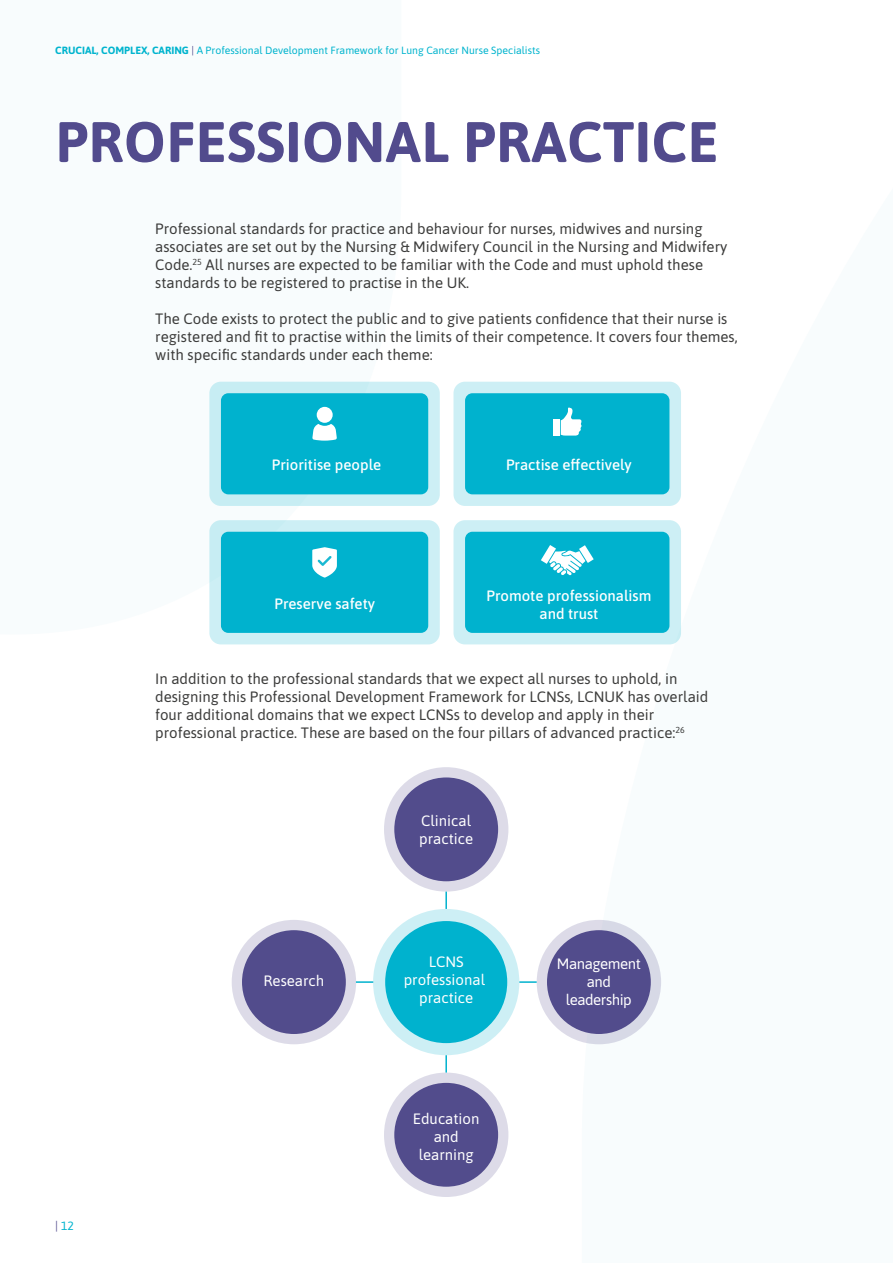
<style>
.page{position:relative;width:893px;height:1263px;background:#fff}
.page>*{position:absolute;margin:0;border:0;box-sizing:border-box;transform-origin:0 0}
.t1{font:700 57px "Asap";letter-spacing:.01em;color:#524b8d}
.t2{font:15px/18px "Asap";color:#3c3c3b}
.t3{font:500 15px/18px "Asap";color:#fff;text-align:center}
.t4{font:15px/18px "Asap";color:#fff;text-align:center}
.t5{font:15px/18px "Asap";letter-spacing:-.03em;color:#fff;text-align:center}
.t6{font:12px "Asap";color:#00b4ce}
.t7{font:10.5px "Asap";color:#00b4ce}
.s1{font-weight:700}
.s2{color:#524b8d}
</style>
<div class="page">
<div style="left:209px;top:382px;width:231px;height:124px;background:#c7edf3;border-radius:12px"></div>
<div style="left:221px;top:393px;width:207px;height:101px;background:#00b2ce;border-radius:7px"></div>
<div style="left:453px;top:382px;width:228px;height:124px;background:#cdeff5;border-radius:12px"></div>
<div style="left:465px;top:393px;width:204px;height:101px;background:#00b2ce;border-radius:7px"></div>
<div style="left:553px;top:419px;width:6px;height:16px;background:#fff"></div>
<svg style="left:561px;top:407px;width:21px;height:29px"></svg>
<svg style="left:312px;top:424px;width:25px;height:17px"></svg>
<div style="left:317px;top:407px;width:16px;height:16px;background:#fff;border-radius:50%"></div>
<div style="left:453px;top:520px;width:228px;height:124px;background:#cdeff5;border-radius:12px"></div>
<div style="left:465px;top:532px;width:204px;height:101px;background:#00b2ce;border-radius:7px"></div>
<svg style="left:541px;top:545px;width:53px;height:30px"></svg>
<div style="left:209px;top:520px;width:231px;height:124px;background:#cdeff5;border-radius:12px"></div>
<div style="left:221px;top:532px;width:207px;height:101px;background:#00b2ce;border-radius:7px"></div>
<svg style="left:312px;top:547px;width:25px;height:31px"></svg>
<div style="left:384px;top:767px;width:124px;height:125px;background:#dddbe8;border-radius:50%"></div>
<div style="left:537px;top:920px;width:124px;height:124px;background:#d7d9e6;border-radius:50%"></div>
<div style="left:384px;top:1072px;width:124px;height:125px;background:#dddbe8;border-radius:50%"></div>
<div style="left:232px;top:920px;width:124px;height:124px;background:#dddbe8;border-radius:50%"></div>
<svg style="left:519px;top:981px;width:18px;height:2px"></svg>
<svg style="left:356px;top:981px;width:17px;height:2px"></svg>
<svg style="left:445px;top:892px;width:2px;height:17px"></svg>
<svg style="left:445px;top:1055px;width:2px;height:17px"></svg>
<svg style="left:373px;top:909px;width:146px;height:146px;background:#3ec4d9"></svg>
<div style="left:394px;top:777px;width:104px;height:104px;background:#524c8c;border-radius:50%"></div>
<div style="left:547px;top:930px;width:104px;height:104px;background:#524c8c;border-radius:50%"></div>
<div style="left:394px;top:1083px;width:104px;height:104px;background:#524c8c;border-radius:50%"></div>
<div style="left:242px;top:930px;width:104px;height:104px;background:#524c8c;border-radius:50%"></div>
<p class="t7" style="left:55px;top:43px;width:486px"><span class="s1">CRUCIAL, COMPLEX, CARING</span> <span class="s2">|</span> A Professional Development Framework for Lung Cancer Nurse Specialists</p>
<h1 class="t1" style="left:56px;top:102px;width:664px">PROFESSIONAL PRACTICE</h1>
<p class="t2" style="left:155px;top:219px;width:574px">Professional standards for practice and behaviour for nurses, midwives and nursing associates are set out by the Nursing &amp; Midwifery Council in the Nursing and Midwifery Code.<sup>25</sup> All nurses are expected to be familiar with the Code and must uphold these standards to be registered to practise in the UK.</p>
<p class="t2" style="left:155px;top:309px;width:584px">The Code exists to protect the public and to give patients confidence that their nurse is registered and fit to practise within the limits of their competence. It covers four themes, with specific standards under each theme:</p>
<p class="t3" style="left:272px;top:455px;width:111px">Prioritise people</p>
<p class="t3" style="left:274px;top:594px;width:102px">Preserve safety</p>
<p class="t3" style="left:506px;top:455px;width:127px">Practise effectively</p>
<p class="t3" style="left:486px;top:586px;width:166px">Promote professionalism and trust</p>
<p class="t2" style="left:155px;top:669px;width:555px">In addition to the professional standards that we expect all nurses to uphold, in designing this Professional Development Framework for LCNSs, LCNUK has overlaid four additional domains that we expect LCNSs to develop and apply in their professional practice. These are based on the four pillars of advanced practice:<sup>26</sup></p>
<p class="t6" style="left:55px;top:1218px;width:20px"><span class="s2">|</span> 12</p>
<p class="t4" style="left:263px;top:971px;width:62px">Research</p>
<p class="t4" style="left:419px;top:811px;width:55px;text-align:left">Clinical practice</p>
<p class="t4" style="left:404px;top:952px;width:83px">LCNS professional practice</p>
<p class="t4" style="left:413px;top:1109px;width:68px">Education and learning</p>
<p class="t5" style="left:557px;top:954px;width:85px">Management and leadership</p>
</div>
